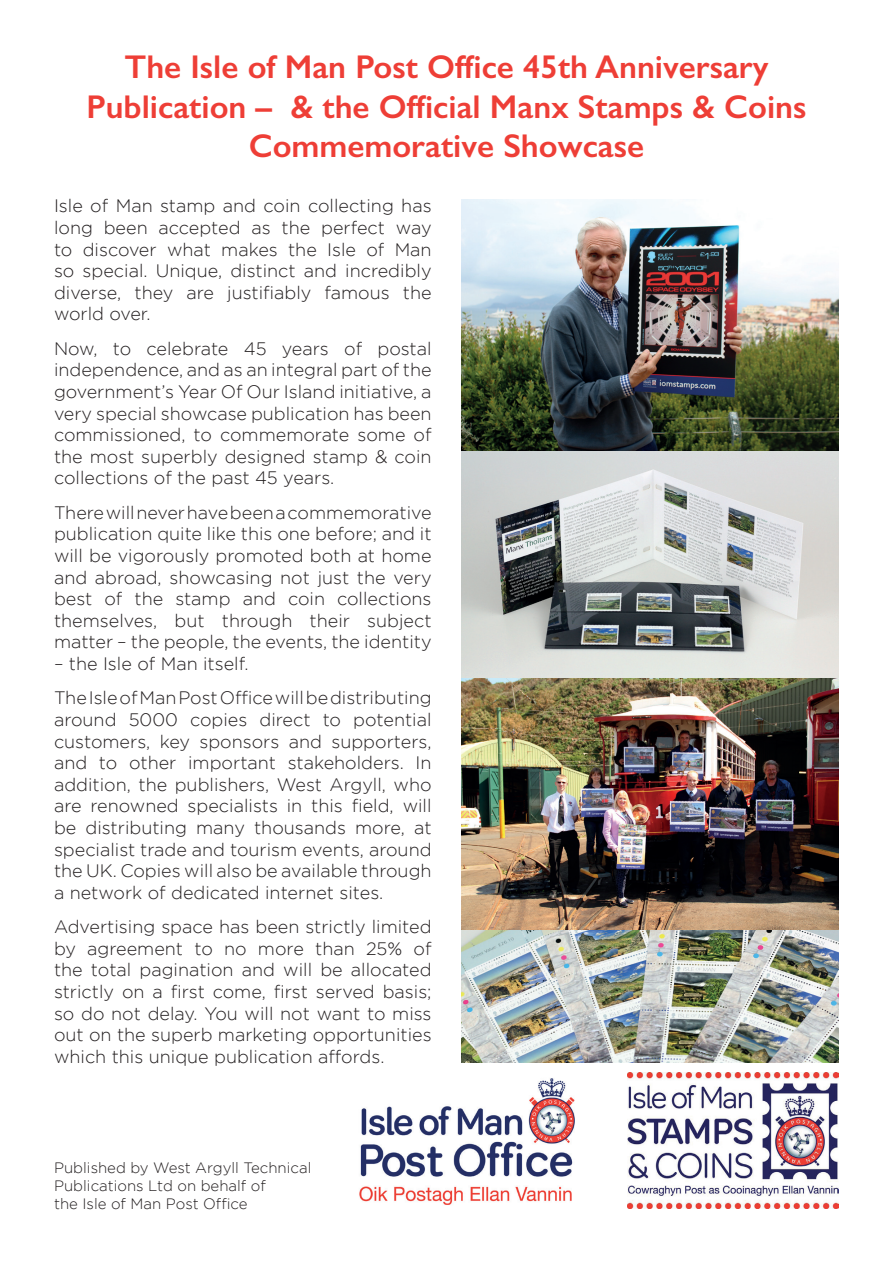
<style>
.page{position:relative;width:893px;height:1263px;background:#fff}
.page>*{position:absolute;margin:0;border:0;box-sizing:border-box;transform-origin:0 0}
.t1{font:600 33px/39.6px "Gill Sans";color:#ee3e36;text-align:center}
.t2{font:300 18px/21.6px "Gotham";color:#231f20;text-align:justify}
.t3{font:300 15px/18px "Gotham";color:#231f20}
</style>
<div class="page">
<img style="left:359px;top:1078px;width:216px;height:127px">
<img style="left:628px;top:1073px;width:211px;height:136px">
<img style="left:461px;top:199px;width:378px;height:864px">
<h1 class="t1" style="left:87px;top:47px;width:721px">The Isle of Man Post Office 45th Anniversary<br>Publication – &amp; the Official Manx Stamps &amp; Coins<br>Commemorative Showcase</h1>
<p class="t2" style="left:54px;top:195px;width:379px">Isle of Man stamp and coin collecting has long been accepted as the perfect way to discover what makes the Isle of Man so special. Unique, distinct and incredibly diverse, they are justifiably famous the world over.</p>
<p class="t2" style="left:54px;top:337px;width:379px">Now, to celebrate 45 years of postal independence, and as an integral part of the government’s Year Of Our Island initiative, a very special showcase publication has been commissioned, to commemorate some of the most superbly designed stamp &amp; coin collections of the past 45 years.</p>
<p class="t2" style="left:54px;top:501px;width:379px">There will never have been a commemorative publication quite like this one before; and it will be vigorously promoted both at home and abroad, showcasing not just the very best of the stamp and coin collections themselves, but through their subject matter – the people, the events, the identity</p>
<p class="t2" style="left:54px;top:646px;width:379px;line-height:34.3px">– the Isle of Man itself.<br>The Isle of Man Post Office will be distributing</p>
<p class="t2" style="left:54px;top:708px;width:379px">around 5000 copies direct to potential customers, key sponsors and supporters, and to other important stakeholders. In addition, the publishers, West Argyll, who are renowned specialists in this field, will be distributing many thousands more, at specialist trade and tourism events, around the UK. Copies will also be available through a network of dedicated internet sites.</p>
<p class="t2" style="left:54px;top:916px;width:379px">Advertising space has been strictly limited by agreement to no more than 25% of the total pagination and will be allocated strictly on a first come, first served basis; so do not delay. You will not want to miss out on the superb marketing opportunities which this unique publication affords.</p>
<p class="t3" style="left:54px;top:1158px;width:259px">Published by West Argyll Technical<br>Publications Ltd on behalf of<br>the Isle of Man Post Office</p>
</div>
